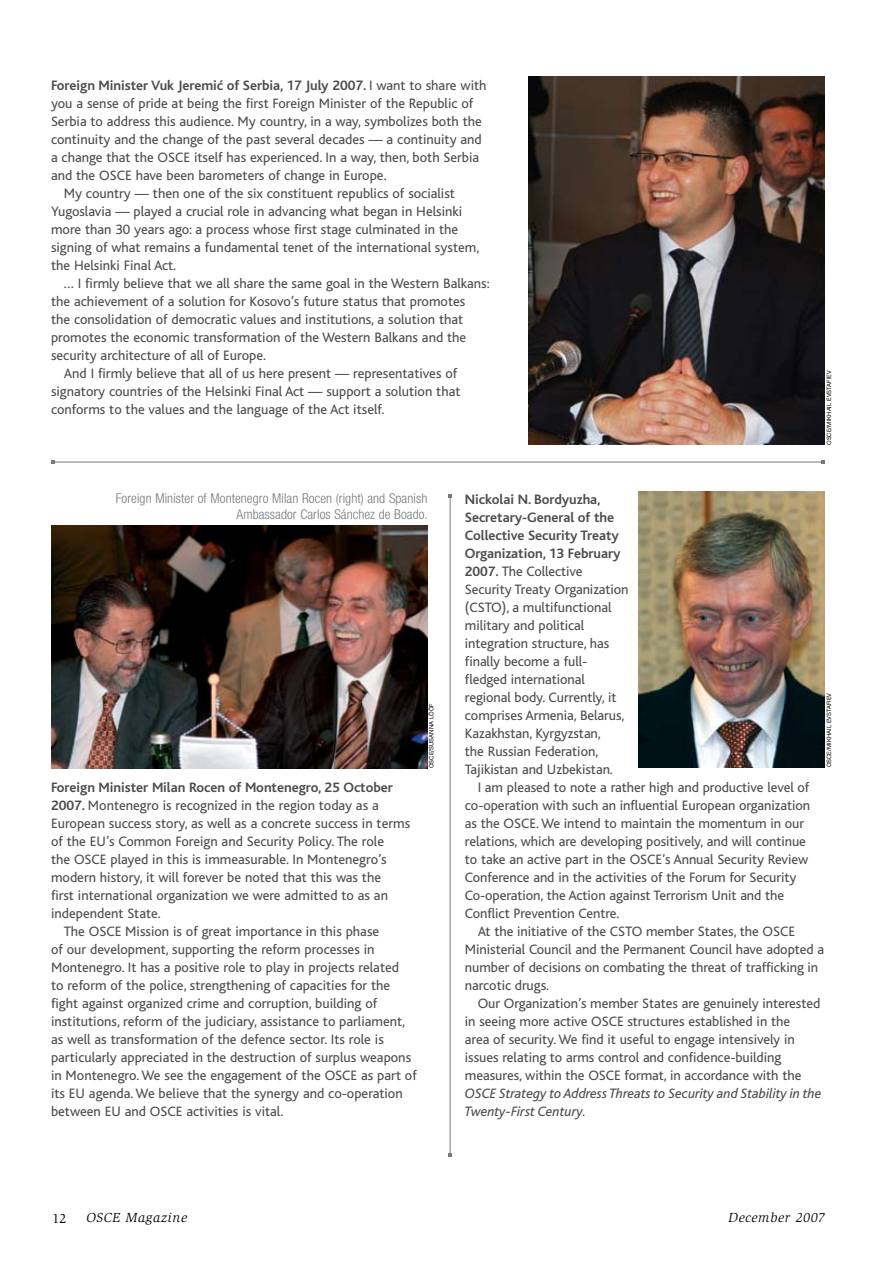
<style>
.page{position:relative;width:893px;height:1263px;background:#fff}
.page>*{position:absolute;margin:0;border:0;box-sizing:border-box;transform-origin:0 0}
.t1{font:14.25px/18px "Bliss";color:#4d4d4f}
.t2{font:700 14.25px "Bliss";letter-spacing:-.005em;color:#4d4d4f}
.t3{font:italic 14.25px/18px "Bliss";letter-spacing:-.005em;color:#4d4d4f}
.t4{font:300 condensed 13.5px/16.5px "Helvetica Neue";letter-spacing:.005em;color:#77787b;text-align:right}
.t5{font:italic 13.5px "Slimbach";letter-spacing:.05em;color:#000}
.t6{font:13.5px "Slimbach";color:#000}
.t7{font:6px "Helvetica Neue";color:#000}
.s1{font-weight:400}
.s2{font-weight:700}
</style>
<div class="page">
<img style="left:51px;top:526px;width:376px;height:242px">
<hr style="left:53px;top:462px;width:770px;height:1px;background:#77787b">
<img style="left:528px;top:77px;width:297px;height:368px">
<hr style="left:450px;top:495px;width:1px;height:660px;background:#77787b">
<img style="left:638px;top:491px;width:187px;height:277px">
<p class="t2" style="left:51px;top:78px;width:437px">Foreign Minister Vuk Jeremi´c of Serbia, 17 July 2007. <span class="s1">I want to share with</span></p>
<p class="t1" style="left:51px;top:95px;width:424px">you a sense of pride at being the first Foreign Minister of the Republic of</p>
<p class="t1" style="left:51px;top:113px;width:432px">Serbia to address this audience. My country, in a way, symbolizes both the</p>
<p class="t1" style="left:51px;top:131px;width:432px">continuity and the change of the past several decades — a continuity and</p>
<p class="t1" style="left:51px;top:149px;width:430px">a change that the OSCE itself has experienced. In a way, then, both Serbia</p>
<p class="t1" style="left:51px;top:167px;width:337px">and the OSCE have been barometers of change in Europe.</p>
<p class="t1" style="left:64px;top:185px;width:393px">My country — then one of the six constituent republics of socialist</p>
<p class="t1" style="left:51px;top:203px;width:413px">Yugoslavia — played a crucial role in advancing what began in Helsinki</p>
<p class="t1" style="left:51px;top:221px;width:409px">more than 30 years ago: a process whose first stage culminated in the</p>
<p class="t1" style="left:51px;top:239px;width:430px">signing of what remains a fundamental tenet of the international system,</p>
<p class="t1" style="left:51px;top:257px;width:127px">the Helsinki Final Act.</p>
<p class="t1" style="left:64px;top:275px;width:427px">… I firmly believe that we all share the same goal in the Western Balkans:</p>
<p class="t1" style="left:51px;top:293px;width:416px">the achievement of a solution for Kosovo’s future status that promotes</p>
<p class="t1" style="left:51px;top:311px;width:414px">the consolidation of democratic values and institutions, a solution that</p>
<p class="t1" style="left:51px;top:329px;width:417px">promotes the economic transformation of the Western Balkans and the</p>
<p class="t1" style="left:51px;top:347px;width:217px">security architecture of all of Europe.</p>
<p class="t1" style="left:64px;top:365px;width:395px">And I firmly believe that all of us here present — representatives of</p>
<p class="t1" style="left:51px;top:383px;width:411px">signatory countries of the Helsinki Final Act — support a solution that</p>
<p class="t1" style="left:51px;top:401px;width:335px">conforms to the values and the language of the Act itself.</p>
<p class="t7" style="left:825px;top:445px;width:76px;rotate:-90deg">OSCE/Mikhail Evstafiev</p>
<p class="t4" style="left:116px;top:489px;width:314px">Foreign Minister of Montenegro Milan Rocen (right) and Spanish<br>Ambassador Carlos Sánchez de Boado.</p>
<p class="t1" style="left:465px;top:491px;width:165px"><span class="s2">Nickolai N. Bordyuzha,<br>Secretary-General of the<br>Collective Security Treaty<br>Organization, 13 February<br>2007.</span> The Collective<br>Security Treaty Organization (CSTO), a multifunctional military and political integration structure, has finally become a full&shy;fledged international regional body. Currently, it comprises Armenia, Belarus,<br>Kazakhstan, Kyrgyzstan,<br>the Russian Federation,<br>Tajikistan and Uzbekistan.</p>
<p class="t1" style="left:465px;top:778px;width:347px;text-indent:13px">I am pleased to note a rather high and productive level of co-operation with such an influential European organization as the OSCE. We intend to maintain the momentum in our relations, which are developing positively, and will continue to take an active part in the OSCE’s Annual Security Review Conference and in the activities of the Forum for Security Co-operation, the Action against Terrorism Unit and the Conflict Prevention Centre.</p>
<p class="t1" style="left:465px;top:922px;width:361px;text-indent:13px">At the initiative of the CSTO member States, the OSCE Ministerial Council and the Permanent Council have adopted a number of decisions on combating the threat of trafficking in narcotic drugs.</p>
<p class="t1" style="left:465px;top:994px;width:357px;text-indent:13px">Our Organization’s member States are genuinely interested in seeing more active OSCE structures established in the<br>area of security. We find it useful to engage intensively in issues relating to arms control and confidence-building measures, within the OSCE format, in accordance with the</p>
<p class="t3" style="left:465px;top:1085px;width:358px">OSCE Strategy to Address Threats to Security and Stability in the<br>Twenty-First Century.</p>
<p class="t7" style="left:428px;top:768px;width:65px;rotate:-90deg">OSCE/Susanna Lööf</p>
<p class="t7" style="left:825px;top:767px;width:76px;rotate:-90deg">OSCE/Mikhail Evstafiev</p>
<p class="t2" style="left:51px;top:780px;width:344px">Foreign Minister Milan Rocen of Montenegro, 25 October</p>
<p class="t1" style="left:51px;top:797px;width:329px"><span class="s2">2007.</span> Montenegro is recognized in the region today as a</p>
<p class="t1" style="left:51px;top:815px;width:361px">European success story, as well as a concrete success in terms</p>
<p class="t1" style="left:51px;top:833px;width:335px">of the EU’s Common Foreign and Security Policy. The role</p>
<p class="t1" style="left:51px;top:851px;width:337px">the OSCE played in this is immeasurable. In Montenegro’s</p>
<p class="t1" style="left:51px;top:869px;width:332px">modern history, it will forever be noted that this was the</p>
<p class="t1" style="left:51px;top:887px;width:338px">first international organization we were admitted to as an</p>
<p class="t1" style="left:51px;top:905px;width:111px">independent State.</p>
<p class="t1" style="left:64px;top:923px;width:317px">The OSCE Mission is of great importance in this phase</p>
<p class="t1" style="left:51px;top:941px;width:325px">of our development, supporting the reform processes in</p>
<p class="t1" style="left:51px;top:959px;width:350px">Montenegro. It has a positive role to play in projects related</p>
<p class="t1" style="left:51px;top:977px;width:341px">to reform of the police, strengthening of capacities for the</p>
<p class="t1" style="left:51px;top:995px;width:328px">fight against organized crime and corruption, building of</p>
<p class="t1" style="left:51px;top:1013px;width:356px">institutions, reform of the judiciary, assistance to parliament,</p>
<p class="t1" style="left:51px;top:1031px;width:334px">as well as transformation of the defence sector. Its role is</p>
<p class="t1" style="left:51px;top:1049px;width:362px">particularly appreciated in the destruction of surplus weapons</p>
<p class="t1" style="left:51px;top:1067px;width:367px">in Montenegro. We see the engagement of the OSCE as part of</p>
<p class="t1" style="left:51px;top:1085px;width:353px">its EU agenda. We believe that the synergy and co-operation</p>
<p class="t1" style="left:51px;top:1103px;width:234px">between EU and OSCE activities is vital.</p>
<p class="t6" style="left:53px;top:1210px;width:15px">12</p>
<p class="t5" style="left:86px;top:1209px;width:102px">OSCE Magazine</p>
<p class="t5" style="left:728px;top:1210px;width:98px">December 2007</p>
</div>
